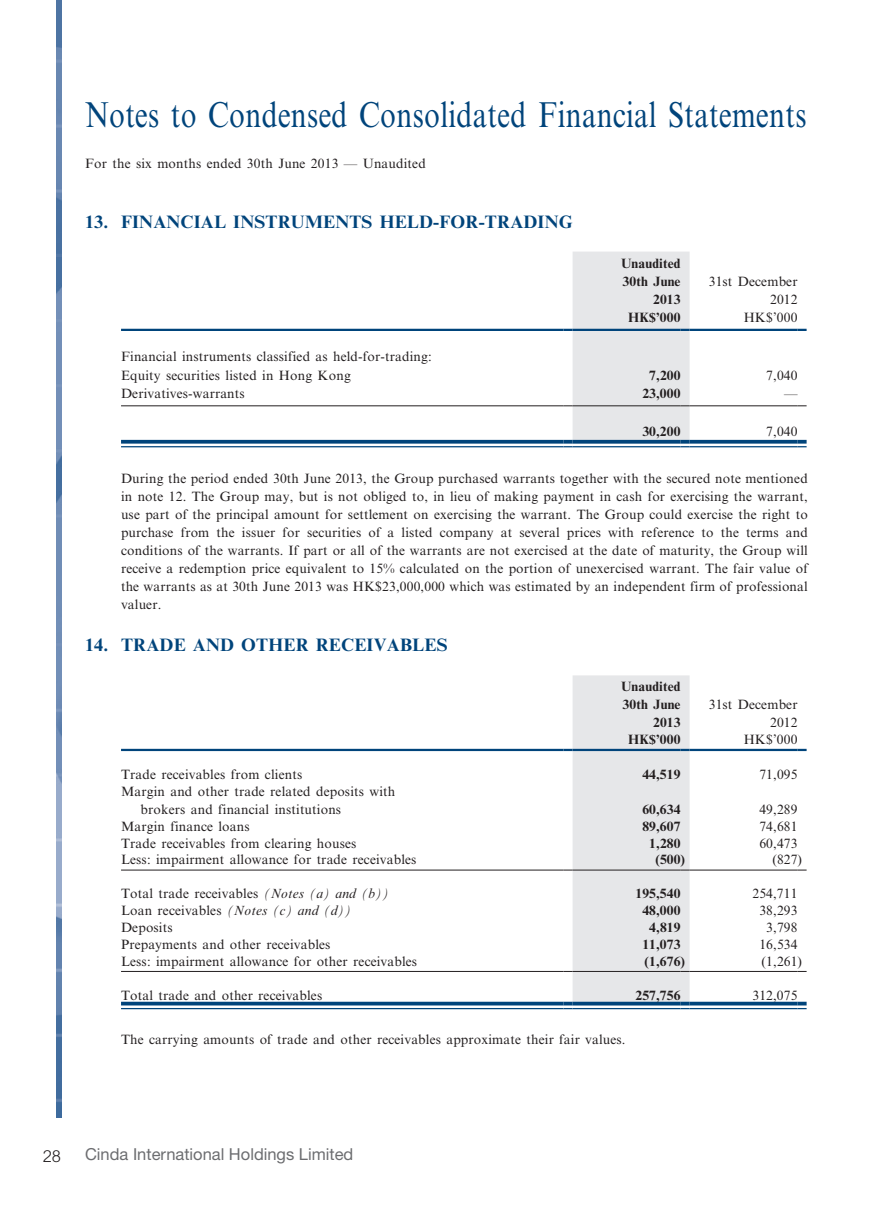
<style>
.page{position:relative;width:893px;height:1212px;background:#fff}
.page>*{position:absolute;margin:0;border:0;box-sizing:border-box;transform-origin:0 0}
.t1{font:36px "Times New Roman MT Std";letter-spacing:.01em;color:#00447b;scale:.8 1}
._03_H1{font:700 18px "Times New Roman MT Std";letter-spacing:.01em;color:#00447b}
.t2{font:16.5px "Helvetica Neue LT Std";color:#6c6d70}
.t3{font:300 16.5px "M Hei HK";color:#231f20}
._12___P2{font:13.5px/18px "Times New Roman MT Std";letter-spacing:.01em;color:#231f20;text-align:justify}
._15_Table_Stub{font:13.5px/18px "Times New Roman MT Std";letter-spacing:.01em;color:#231f20}
._31_table_tab_6pt{font:700 13.5px/18px "Times New Roman MT Std";letter-spacing:.01em;color:#231f20;text-align:right}
._31_table_tab_6pt-2{font:13.5px/18px "Times New Roman MT Std";letter-spacing:.01em;color:#231f20;text-align:right}
._15_Table_Stub-2{font:italic 13.5px "Times New Roman MT Std";letter-spacing:.01em;color:#231f20}
.s1{font-style:italic}
.s2{font-style:normal}
</style>
<div class="page">
<img style="left:56px;top:0;width:5px;height:1117px">
<hr style="left:121px;top:405px;width:443px;height:1px;background:#231f20">
<hr style="left:690px;top:405px;width:108px;height:1px;background:#231f20">
<svg style="left:121px;top:440px;width:443px;height:4px;background:#185587"></svg>
<hr style="left:121px;top:446px;width:443px;height:1px;background:#00447b">
<svg style="left:690px;top:440px;width:108px;height:4px"></svg>
<hr style="left:690px;top:446px;width:108px;height:1px;background:#00447b">
<svg style="left:798px;top:440px;width:9px;height:7px"></svg>
<hr style="left:121px;top:329px;width:443px;height:2px;background:#00447b">
<svg style="left:564px;top:252px;width:126px;height:195px;background:#dfe2e6"></svg>
<hr style="left:690px;top:329px;width:108px;height:2px;background:#00447b">
<svg style="left:798px;top:329px;width:9px;height:2px"></svg>
<hr style="left:121px;top:870px;width:443px;height:1px;background:#231f20">
<hr style="left:690px;top:870px;width:108px;height:1px;background:#231f20">
<hr style="left:121px;top:971px;width:443px;height:1px;background:#231f20">
<hr style="left:690px;top:971px;width:108px;height:1px;background:#231f20">
<hr style="left:121px;top:1002px;width:443px;height:3px;background:#00447b">
<hr style="left:121px;top:1008px;width:443px;height:1px;background:#00447b">
<hr style="left:690px;top:1002px;width:108px;height:3px;background:#00447b">
<hr style="left:690px;top:1008px;width:108px;height:1px;background:#00447b">
<svg style="left:798px;top:1002px;width:9px;height:7px"></svg>
<hr style="left:121px;top:749px;width:443px;height:2px;background:#00447b">
<svg style="left:564px;top:675px;width:126px;height:334px;background:#e1e4e7"></svg>
<hr style="left:690px;top:749px;width:108px;height:2px;background:#00447b">
<svg style="left:798px;top:749px;width:9px;height:2px"></svg>
<h1 class="t1" style="left:85px;top:94px;width:903px">Notes to Condensed Consolidated Financial Statements</h1>
<p class="_12___P2" style="left:85px;top:154px;width:342px">For the six months ended 30th June 2013 — Unaudited</p>
<p class="_03_H1" style="left:85px;top:210px;width:489px">13. FINANCIAL INSTRUMENTS HELD-FOR-TRADING</p>
<p class="_31_table_tab_6pt" style="left:621px;top:254px;width:61px">Unaudited<br>30th June<br>2013</p>
<p class="_31_table_tab_6pt-2" style="left:709px;top:272px;width:90px">31st December<br>2012</p>
<p class="_31_table_tab_6pt" style="left:628px;top:308px;width:54px">HK$’000</p>
<p class="_31_table_tab_6pt-2" style="left:744px;top:309px;width:55px">HK$’000</p>
<p class="_15_Table_Stub" style="left:121px;top:347px;width:312px">Financial instruments classified as held-for-trading:</p>
<p class="_15_Table_Stub" style="left:121px;top:366px;width:231px">Equity securities listed in Hong Kong</p>
<p class="_31_table_tab_6pt" style="left:649px;top:366px;width:33px">7,200</p>
<p class="_31_table_tab_6pt-2" style="left:766px;top:366px;width:33px">7,040</p>
<p class="_15_Table_Stub" style="left:121px;top:385px;width:125px">Derivatives-warrants</p>
<p class="_31_table_tab_6pt" style="left:642px;top:384px;width:40px">23,000</p>
<p class="_31_table_tab_6pt-2" style="left:784px;top:385px;width:15px">—</p>
<p class="_31_table_tab_6pt" style="left:642px;top:422px;width:40px">30,200</p>
<p class="_31_table_tab_6pt-2" style="left:766px;top:422px;width:33px">7,040</p>
<p class="_12___P2" style="left:121px;top:470px;width:688px">During the period ended 30th June 2013, the Group purchased warrants together with the secured note mentioned in note 12. The Group may, but is not obliged to, in lieu of making payment in cash for exercising the warrant, use part of the principal amount for settlement on exercising the warrant. The Group could exercise the right to purchase from the issuer for securities of a listed company at several prices with reference to the terms and conditions of the warrants. If part or all of the warrants are not exercised at the date of maturity, the Group will receive a redemption price equivalent to 15% calculated on the portion of unexercised warrant. The fair value of the warrants as at 30th June 2013 was HK$23,000,000 which was estimated by an independent firm of professional valuer.</p>
<p class="_03_H1" style="left:85px;top:634px;width:364px">14. TRADE AND OTHER RECEIVABLES</p>
<p class="_31_table_tab_6pt" style="left:621px;top:678px;width:61px">Unaudited<br>30th June<br>2013</p>
<p class="_31_table_tab_6pt-2" style="left:709px;top:696px;width:90px">31st December<br>2012</p>
<p class="_31_table_tab_6pt" style="left:628px;top:730px;width:54px">HK$’000</p>
<p class="_31_table_tab_6pt-2" style="left:744px;top:731px;width:55px">HK$’000</p>
<p class="_15_Table_Stub" style="left:121px;top:765px;width:183px">Trade receivables from clients</p>
<p class="_31_table_tab_6pt" style="left:642px;top:765px;width:40px">44,519</p>
<p class="_31_table_tab_6pt-2" style="left:759px;top:765px;width:40px">71,095</p>
<p class="_15_Table_Stub" style="left:141px;top:782px;width:256px;text-indent:-20px">Margin and other trade related deposits with brokers and financial institutions</p>
<p class="_31_table_tab_6pt" style="left:642px;top:800px;width:40px">60,634</p>
<p class="_31_table_tab_6pt-2" style="left:759px;top:800px;width:40px">49,289</p>
<p class="_15_Table_Stub" style="left:121px;top:817px;width:130px">Margin finance loans</p>
<p class="_31_table_tab_6pt" style="left:642px;top:817px;width:40px">89,607</p>
<p class="_31_table_tab_6pt-2" style="left:759px;top:817px;width:40px">74,681</p>
<p class="_15_Table_Stub" style="left:121px;top:834px;width:237px">Trade receivables from clearing houses</p>
<p class="_31_table_tab_6pt" style="left:649px;top:834px;width:33px">1,280</p>
<p class="_31_table_tab_6pt-2" style="left:759px;top:834px;width:40px">60,473</p>
<p class="_15_Table_Stub" style="left:121px;top:851px;width:297px">Less: impairment allowance for trade receivables</p>
<p class="_31_table_tab_6pt" style="left:655px;top:850px;width:31px">(500)</p>
<p class="_31_table_tab_6pt-2" style="left:772px;top:851px;width:31px">(827)</p>
<p class="_15_Table_Stub" style="left:121px;top:885px;width:269px">Total trade receivables <span class="s1">(Notes (a) and (b))</span></p>
<p class="_31_table_tab_6pt" style="left:635px;top:885px;width:47px">195,540</p>
<p class="_31_table_tab_6pt-2" style="left:752px;top:885px;width:47px">254,711</p>
<p class="_15_Table_Stub-2" style="left:121px;top:903px;width:232px"><span class="s2">Loan receivables</span> (Notes (c) and (d))</p>
<p class="_31_table_tab_6pt" style="left:642px;top:901px;width:40px">48,000</p>
<p class="_31_table_tab_6pt-2" style="left:759px;top:902px;width:40px">38,293</p>
<p class="_15_Table_Stub" style="left:121px;top:918px;width:53px">Deposits</p>
<p class="_31_table_tab_6pt" style="left:649px;top:918px;width:33px">4,819</p>
<p class="_31_table_tab_6pt-2" style="left:766px;top:918px;width:33px">3,798</p>
<p class="_15_Table_Stub" style="left:121px;top:935px;width:211px">Prepayments and other receivables</p>
<p class="_31_table_tab_6pt" style="left:642px;top:935px;width:40px">11,073</p>
<p class="_31_table_tab_6pt-2" style="left:759px;top:935px;width:40px">16,534</p>
<p class="_15_Table_Stub" style="left:121px;top:952px;width:298px">Less: impairment allowance for other receivables</p>
<p class="_31_table_tab_6pt" style="left:645px;top:952px;width:42px">(1,676)</p>
<p class="_31_table_tab_6pt-2" style="left:762px;top:952px;width:42px">(1,261)</p>
<p class="_15_Table_Stub" style="left:121px;top:986px;width:203px">Total trade and other receivables</p>
<p class="_31_table_tab_6pt" style="left:635px;top:986px;width:47px">257,756</p>
<p class="_31_table_tab_6pt-2" style="left:752px;top:986px;width:47px">312,075</p>
<p class="_12___P2" style="left:121px;top:1031px;width:506px">The carrying amounts of trade and other receivables approximate their fair values.</p>
<p class="t3" style="left:43px;top:1144px;width:20px">28</p>
<p class="t2" style="left:85px;top:1145px;width:270px">Cinda International Holdings Limited</p>
</div>
